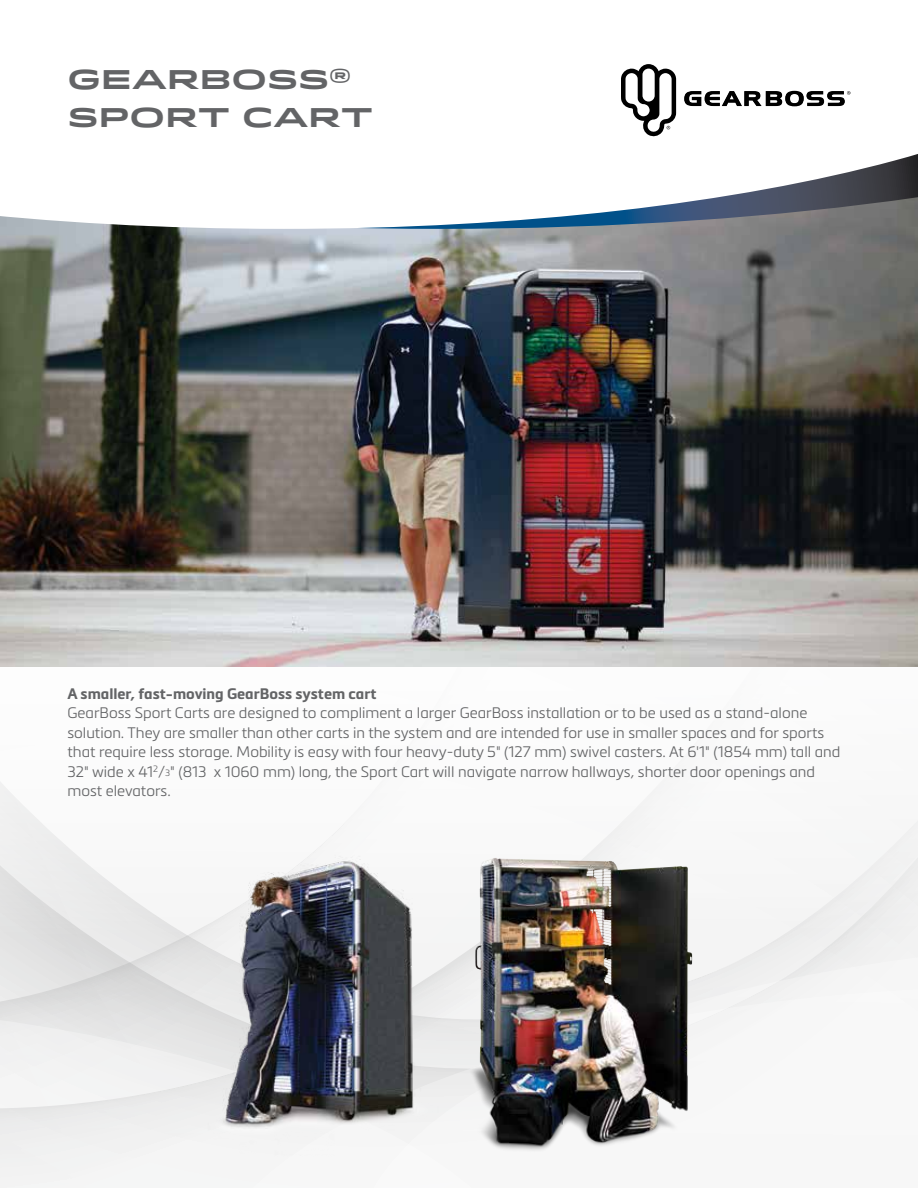
<style>
.page{position:relative;width:918px;height:1188px;background:#fff}
.page>*{position:absolute;margin:0;border:0;box-sizing:border-box;transform-origin:0 0}
.t1{font:700 27px/37.5px "Idlewild";color:#636466}
.t2{font:300 15px/19.5px "Metronic Pro";color:#636466}
.t3{font:700 15px "Metronic Pro";color:#636466}
.s1{font-size:9px}
</style>
<div class="page">
<div style="left:442px;top:990px;width:379px;height:48px;background:#f5f5f5"></div>
<svg style="left:0;top:1000px;width:468px;height:188px;fill:#f1f1f2"></svg>
<svg style="left:0;top:778px;width:918px;height:212px"></svg>
<img style="left:0;top:229px;width:918px;height:438px">
<svg style="left:0;top:78px;width:918px;height:151px"></svg>
<svg style="left:684px;top:91px;width:166px;height:15px"></svg>
<svg style="left:621px;top:64px;width:55px;height:72px"></svg>
<img style="left:468px;top:858px;width:229px;height:294px">
<img style="left:197px;top:846px;width:245px;height:311px">
<h1 class="t1" style="left:68px;top:59px;width:307px">GEARBOSS®<br>SPORT CART</h1>
<p class="t3" style="left:68px;top:684px;width:310px">A smaller, fast-moving GearBoss system cart</p>
<p class="t2" style="left:68px;top:703px;width:774px">GearBoss Sport Carts are designed to compliment a larger GearBoss installation or to be used as a stand-alone solution. They are smaller than other carts in the system and are intended for use in smaller spaces and for sports that require less storage. Mobility is easy with four heavy-duty 5" (127 mm) swivel casters. At 6'1" (1854 mm) tall and 32" wide x 41<sup>2</sup>/<span class="s1">3</span>" (813 x 1060 mm) long, the Sport Cart will navigate narrow hallways, shorter door openings and most elevators.</p>
</div>
